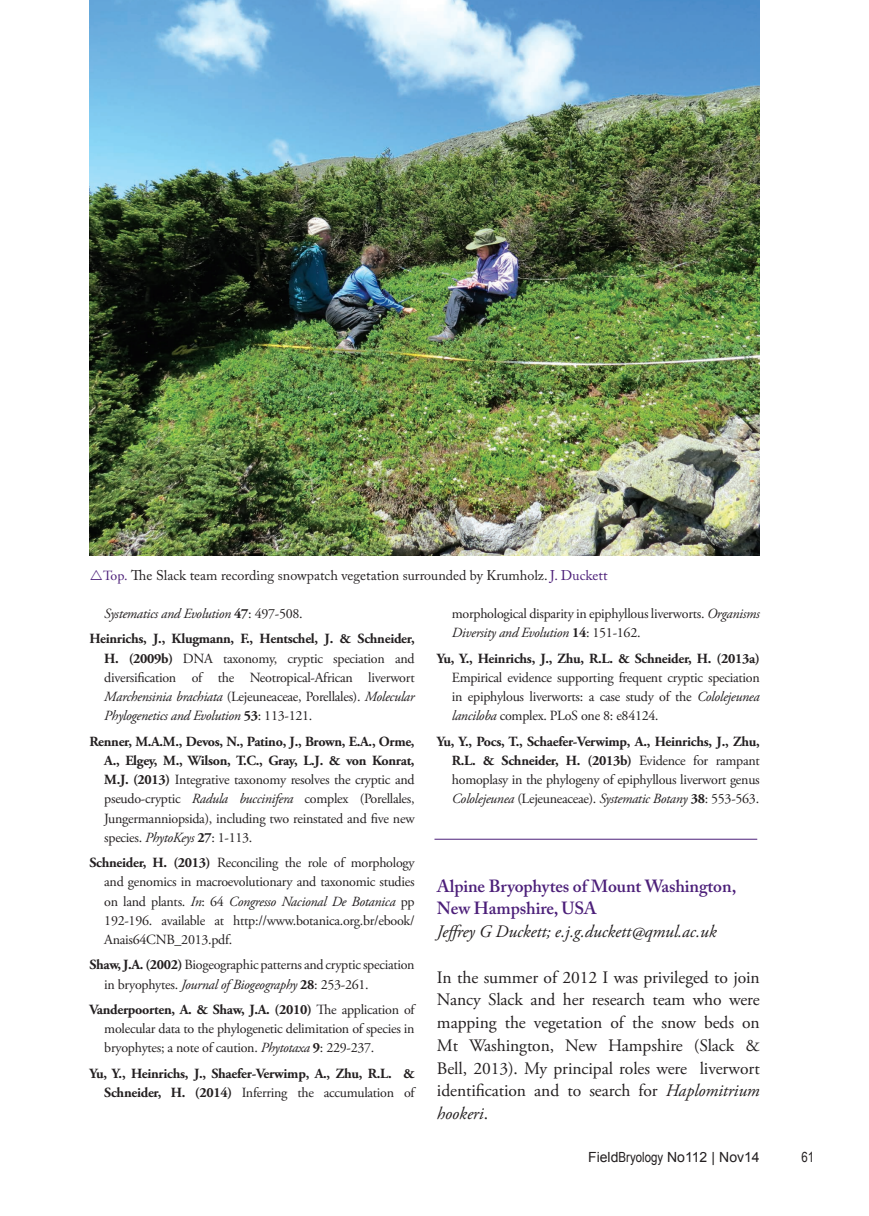
<style>
.page{position:relative;width:869px;height:1216px;background:#fff}
.page>*{position:absolute;margin:0;border:0;box-sizing:border-box;transform-origin:0 0}
.Article_Text{font:17.5px/22.8px "Adobe Garamond Pro";letter-spacing:-.005em;color:#231f20;text-align:justify}
.Article_Subhead{font:600 17.5px/22.8px "Adobe Caslon Pro";letter-spacing:-.005em;color:#4c1f79}
.Article_Text-2{font:italic 17.5px "Adobe Garamond Pro";letter-spacing:-.005em;color:#231f20}
.Article_Reference{font:14px/19.2px "Adobe Garamond Pro";letter-spacing:-.02em;color:#231f20;text-align:justify}
.Article_Reference-2{font:700 14px/19.2px "Adobe Garamond Pro";letter-spacing:-.02em;color:#231f20;text-align:right}
.Figure_Legend{font:14px "Adobe Caslon Pro";color:#231f20}
.Article_Reference-3{font:italic 14px "Adobe Garamond Pro";letter-spacing:-.02em;color:#231f20}
.t1{font:14px "Arial";color:#231f20}
.t2{font:14px "Arial Narrow";color:#231f20}
.s1{font-family:"Adobe Garamond Pro";color:#4c1f79}
.s2{color:#4c1f79}
.s3{font-weight:700;font-style:normal}
.s4{font-style:normal}
.s5{font-weight:700}
.s6{font-style:italic}
.s7{font-weight:400}
.s8{font-family:"Minion Pro"}
.s9{font-family:"Arial Narrow"}
</style>
<div class="page">
<hr style="left:434px;top:838px;width:322px;height:1px;background:#4c1f79">
<img style="left:89px;top:0;width:670px;height:556px">
<p class="Figure_Legend" style="left:103px;top:567px;width:505px"><span class="s1">Top.</span> The Slack team recording snowpatch vegetation surrounded by Krumholz. <span class="s2">J. Duckett</span></p>
<p class="Article_Reference-3" style="left:104px;top:605px;width:200px">Systematics and Evolution <span class="s3">47</span><span class="s4">: 497-508.</span></p>
<p class="Article_Reference" style="left:104px;top:629px;width:312px;text-indent:-15px"><span class="s5">Heinrichs, J., Klugmann, F., Hentschel, J. &amp; Schneider, H. (2009b)</span> DNA taxonomy, cryptic speciation and diversification of the Neotropical-African liverwort <span class="s6">Marchensinia brachiata</span> (Lejeuneaceae, Porellales). <span class="s6">Molecular Phylogenetics and Evolution</span> <span class="s5">53</span>: 113-121.</p>
<p class="Article_Reference" style="left:104px;top:732px;width:312px;text-indent:-15px"><span class="s5">Renner, M.A.M., Devos, N., Patino, J., Brown, E.A., Orme, A., Elgey, M., Wilson, T.C., Gray, L.J. &amp; von Konrat, M.J. (2013)</span> Integrative taxonomy resolves the cryptic and pseudo-cryptic <span class="s6">Radula buccinifera</span> complex (Porellales, Jungermanniopsida), including two reinstated and five new species. <span class="s6">PhytoKeys</span> <span class="s5">27</span>: 1-113.</p>
<p class="Article_Reference" style="left:104px;top:853px;width:312px;text-indent:-15px"><span class="s5">Schneider, H. (2013)</span> Reconciling the role of morphology and genomics in macroevolutionary and taxonomic studies on land plants. <span class="s6">In</span>: 64 <span class="s6">Congresso Nacional De Botanica</span> pp 192-196. available at http://www.botanica.org.br/ebook/ Anais64CNB_2013.pdf.</p>
<p class="Article_Reference" style="left:104px;top:955px;width:312px;text-indent:-15px"><span class="s5">Shaw, J.A. (2002)</span> Biogeographic patterns and cryptic speciation in bryophytes. <span class="s6">Journal of Biogeography</span> <span class="s5">28</span>: 253-261.</p>
<p class="Article_Reference" style="left:104px;top:1000px;width:312px;text-indent:-15px"><span class="s5">Vanderpoorten, A. &amp; Shaw, J.A. (2010)</span> The application of molecular data to the phylogenetic delimitation of species in bryophytes; a note of caution. <span class="s6">Phytotaxa</span> <span class="s5">9</span>: 229-237.</p>
<p class="Article_Reference-2" style="left:89px;top:1063px;width:326px">Yu, Y., Heinrichs, J., Shaefer-Verwimp, A., Zhu, R.L. &amp;<br>Schneider, H. (2014) <span class="s7">Inferring the accumulation of</span></p>
<p class="Article_Reference" style="left:451px;top:604px;width:309px">morphological disparity in epiphyllous liverworts. <span class="s6">Organisms<br>Diversity and Evolution</span> <span class="s5">14</span>: 151-162.</p>
<p class="Article_Reference" style="left:451px;top:649px;width:309px;text-indent:-15px"><span class="s5">Yu, Y., Heinrichs, J., Zhu, R.L. &amp; Schneider, H. (2013a)<br></span>Empirical evidence supporting frequent cryptic speciation in epiphylous liverworts: a case study of the <span class="s6">Cololejeunea lanciloba</span> complex. PLoS one 8: e84124<span class="s8">.</span></p>
<p class="Article_Reference" style="left:451px;top:732px;width:309px;text-indent:-15px"><span class="s5">Yu, Y., Pocs, T., Schaefer-Verwimp, A., Heinrichs, J., Zhu, R.L. &amp; Schneider, H. (2013b)</span> Evidence for rampant homoplasy in the phylogeny of epiphyllous liverwort genus <span class="s6">Cololejeunea</span> (Lejeuneaceae). <span class="s6">Systematic Botany</span> <span class="s5">38</span>: 553-563.</p>
<p class="Article_Subhead" style="left:437px;top:874px;width:301px">Alpine Bryophytes of Mount Washington,<br>New Hampshire, USA</p>
<p class="Article_Text-2" style="left:437px;top:921px;width:281px">Jeffrey G Duckett; e.j.g.duckett@qmul.ac.uk</p>
<p class="Article_Text" style="left:437px;top:966px;width:324px">In the summer of 2012 I was privileged to join Nancy Slack and her research team who were mapping the vegetation of the snow beds on Mt Washington, New Hampshire (Slack &amp; Bell, 2013). My principal roles were liverwort identification and to search for <span class="s6">Haplomitrium hookeri</span>.</p>
<p class="t1" style="left:588px;top:1147px;width:173px">Field<span class="s9">Bryology</span> No112 | Nov14</p>
<p class="t2" style="left:801px;top:1146px;width:14px">61</p>
</div>
